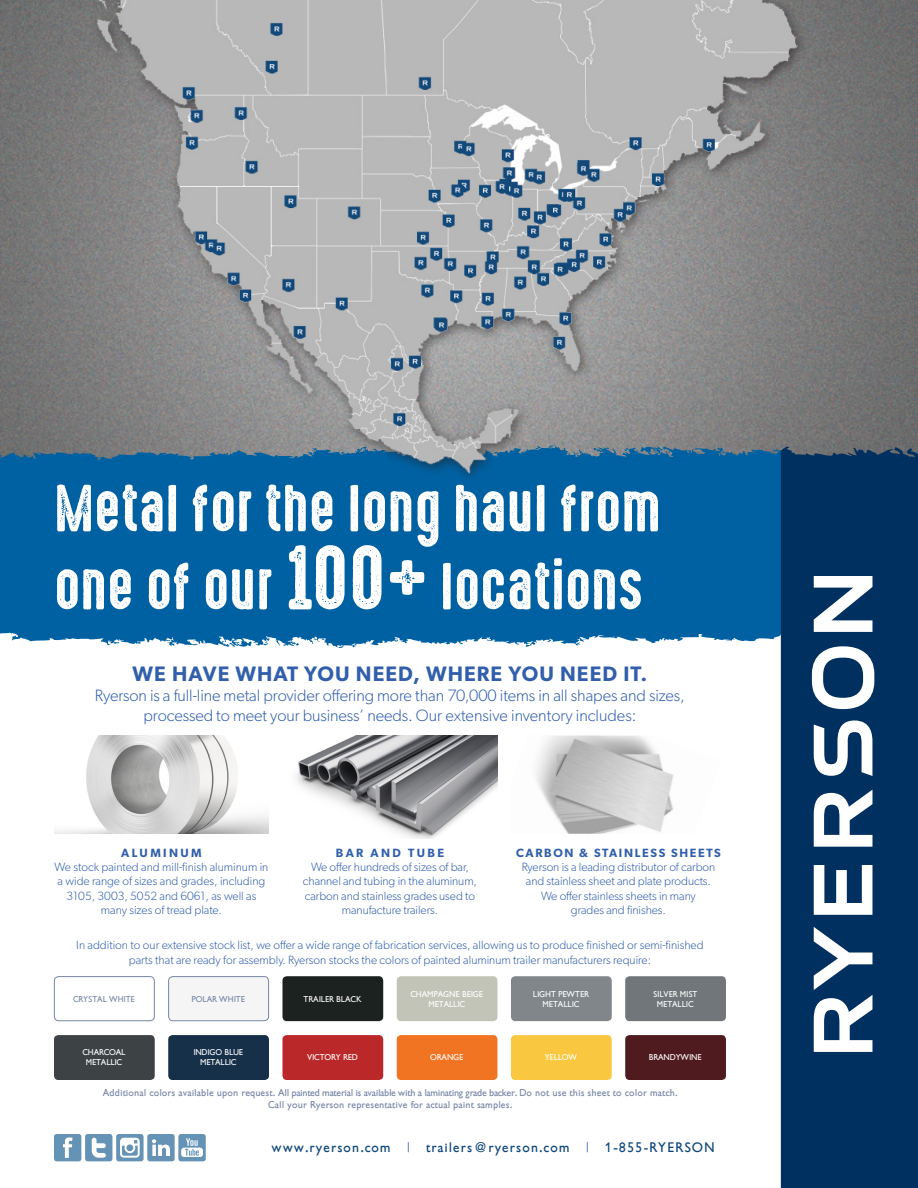
<style>
.page{position:relative;width:918px;height:1188px;background:#fff}
.page>*{position:absolute;margin:0;border:0;box-sizing:border-box;transform-origin:0 0}
.t1{font:60px/78px "High Voltage Rough";color:#fff}
.t2{font:600 21px "Gibson";letter-spacing:.05em;color:#315fac}
.t3{font:300 16.5px/19.8px "Gibson";letter-spacing:-.005em;color:#315fac;text-align:center}
.t4{font:13.5px "Gibson";letter-spacing:.1em;color:#0d467a}
.t5{font:300 12px/14.4px "Gibson";color:#315fac;text-align:center}
.t6{font:600 12px "Gibson";letter-spacing:.14em;color:#315fac}
.t7{font:600 12px "Gibson";letter-spacing:.2em;color:#315fac}
.t8{font:9.75px/11.7px "Gibson";letter-spacing:.04em;color:#7686a6;text-align:center}
.t9{font:8.25px/9.9px "Gibson";letter-spacing:.02em;color:#fff;text-align:center}
.t10{font:8.25px "Gibson";letter-spacing:.02em;color:#7686a6}
.s1{font-size:82.5px}
.s2{color:#5c74b8}
</style>
<div class="page">
<img style="left:0;top:0;width:918px;height:445px">
<div style="left:147px;top:1134px;width:28px;height:27px;background:#6593b6;border-radius:3px"></div>
<div style="left:116px;top:1134px;width:28px;height:27px;background:#6593b6;border-radius:3px"></div>
<div style="left:85px;top:1134px;width:27px;height:27px;background:#6593b6;border-radius:3px"></div>
<svg style="left:152px;top:1139px;width:18px;height:17px"></svg>
<div style="left:54px;top:1134px;width:27px;height:27px;background:#6593b6;border-radius:3px"></div>
<svg style="left:63px;top:1137px;width:10px;height:21px"></svg>
<svg style="left:92px;top:1138px;width:14px;height:20px"></svg>
<div style="left:178px;top:1134px;width:28px;height:27px;background:#6593b6;border-radius:3px"></div>
<svg style="left:181px;top:1138px;width:22px;height:19px"></svg>
<svg style="left:120px;top:1138px;width:20px;height:20px"></svg>
<div style="left:54px;top:976px;width:101px;height:45px;border:1px solid #7686a6;border-radius:4px"></div>
<div style="left:169px;top:977px;width:100px;height:44px;background:#f5f5f6;border-radius:4px"></div>
<div style="left:168px;top:976px;width:101px;height:45px;border:1px solid #7686a6;border-radius:4px"></div>
<div style="left:282px;top:976px;width:101px;height:45px;background:#1c2220;border-radius:4px"></div>
<div style="left:282px;top:1035px;width:101px;height:45px;background:#ba2829;border-radius:4px"></div>
<div style="left:397px;top:1035px;width:100px;height:45px;background:#f17422;border-radius:4px"></div>
<div style="left:511px;top:1035px;width:101px;height:45px;background:#fac840;border-radius:4px"></div>
<div style="left:625px;top:1035px;width:101px;height:45px;background:#4f1b1f;border-radius:4px"></div>
<div style="left:625px;top:976px;width:101px;height:45px;background:#70767a;border-radius:4px"></div>
<div style="left:511px;top:976px;width:101px;height:45px;background:#81868a;border-radius:4px"></div>
<div style="left:397px;top:976px;width:100px;height:45px;background:#c3c4b8;border-radius:4px"></div>
<div style="left:54px;top:1035px;width:101px;height:45px;background:#3d4345;border-radius:4px"></div>
<div style="left:168px;top:1035px;width:101px;height:45px;background:#173049;border-radius:4px"></div>
<svg style="left:0;top:623px;width:781px;height:25px;fill:#0061a2"></svg>
<div style="left:0;top:445px;width:918px;height:178px;background:#0061a2"></div>
<div style="left:781px;top:446px;width:137px;height:635px;background:#00305f"></div>
<svg style="left:814px;top:927px;width:58px;height:125px"></svg>
<svg style="left:814px;top:865px;width:58px;height:50px"></svg>
<svg style="left:814px;top:576px;width:58px;height:56px"></svg>
<svg style="left:814px;top:790px;width:58px;height:57px"></svg>
<svg style="left:814px;top:721px;width:58px;height:55px"></svg>
<svg style="left:812px;top:646px;width:62px;height:63px"></svg>
<img style="left:54px;top:735px;width:214px;height:99px">
<img style="left:296px;top:735px;width:201px;height:103px">
<img style="left:535px;top:735px;width:139px;height:99px">
<div style="left:781px;top:1081px;width:137px;height:107px;background:#00305f"></div>
<img style="left:42px;top:0;width:783px;height:492px">
<p class="t1" style="left:54px;top:472px;width:609px">Metal for the long haul from one of our <span class="s1">100+</span> locations</p>
<p class="t2" style="left:133px;top:661px;width:516px">WE HAVE WHAT YOU NEED, WHERE YOU NEED IT.</p>
<p class="t3" style="left:95px;top:685px;width:592px">Ryerson is a full-line metal provider offering more than 70,000 items in all shapes and sizes, processed to meet your business’ needs. Our extensive inventory includes:</p>
<p class="t7" style="left:121px;top:845px;width:82px">ALUMINUM</p>
<p class="t5" style="left:55px;top:860px;width:215px">We stock painted and mill-finish aluminum in a wide range of sizes and grades, including 3105, 3003, 5052 and 6061, as well as many sizes of tread plate.</p>
<p class="t7" style="left:336px;top:845px;width:110px">BAR AND TUBE</p>
<p class="t5" style="left:303px;top:860px;width:176px">We offer hundreds of sizes of bar, channel and tubing in the aluminum, carbon and stainless grades used to manufacture trailers.</p>
<p class="t6" style="left:516px;top:845px;width:206px">CARBON &amp; STAINLESS SHEETS</p>
<p class="t5" style="left:522px;top:860px;width:195px">Ryerson is a leading distributor of carbon and stainless sheet and plate products.<br>We offer stainless sheets in many<br>grades and finishes.</p>
<p class="t5" style="left:76px;top:938px;width:629px">In addition to our extensive stock list, we offer a wide range of fabrication services, allowing us to produce finished or semi-finished parts that are ready for assembly. Ryerson stocks the colors of painted aluminum trailer manufacturers require:</p>
<p class="t10" style="left:73px;top:994px;width:63px">CRYSTAL WHITE</p>
<p class="t10" style="left:192px;top:994px;width:55px">POLAR WHITE</p>
<p class="t9" style="left:304px;top:994px;width:59px">TRAILER BLACK</p>
<p class="t9" style="left:411px;top:989px;width:74px">CHAMPAGNE BEIGE<br>METALLIC</p>
<p class="t9" style="left:533px;top:989px;width:57px">LIGHT PEWTER</p>
<p class="t9" style="left:543px;top:999px;width:38px">METALLIC</p>
<p class="t9" style="left:653px;top:989px;width:46px">SILVER MIST</p>
<p class="t9" style="left:657px;top:999px;width:38px">METALLIC</p>
<p class="t9" style="left:83px;top:1048px;width:44px">CHARCOAL</p>
<p class="t9" style="left:86px;top:1058px;width:37px">METALLIC</p>
<p class="t9" style="left:194px;top:1048px;width:51px">INDIGO BLUE</p>
<p class="t9" style="left:201px;top:1058px;width:37px">METALLIC</p>
<p class="t9" style="left:308px;top:1053px;width:52px">VICTORY RED</p>
<p class="t9" style="left:431px;top:1053px;width:34px">ORANGE</p>
<p class="t9" style="left:545px;top:1053px;width:34px">YELLOW</p>
<p class="t9" style="left:649px;top:1053px;width:54px">BRANDYWINE</p>
<p class="t8" style="left:103px;top:1087px;width:576px">Additional colors available upon request. All painted material is available with a laminating grade backer. Do not use this sheet to color match.<br>Call your Ryerson representative for actual paint samples.</p>
<p class="t4" style="left:272px;top:1140px;width:444px">www.ryerson.com <span class="s2">|</span> trailers@ryerson.com <span class="s2">|</span> 1-855-RYERSON</p>
</div>
